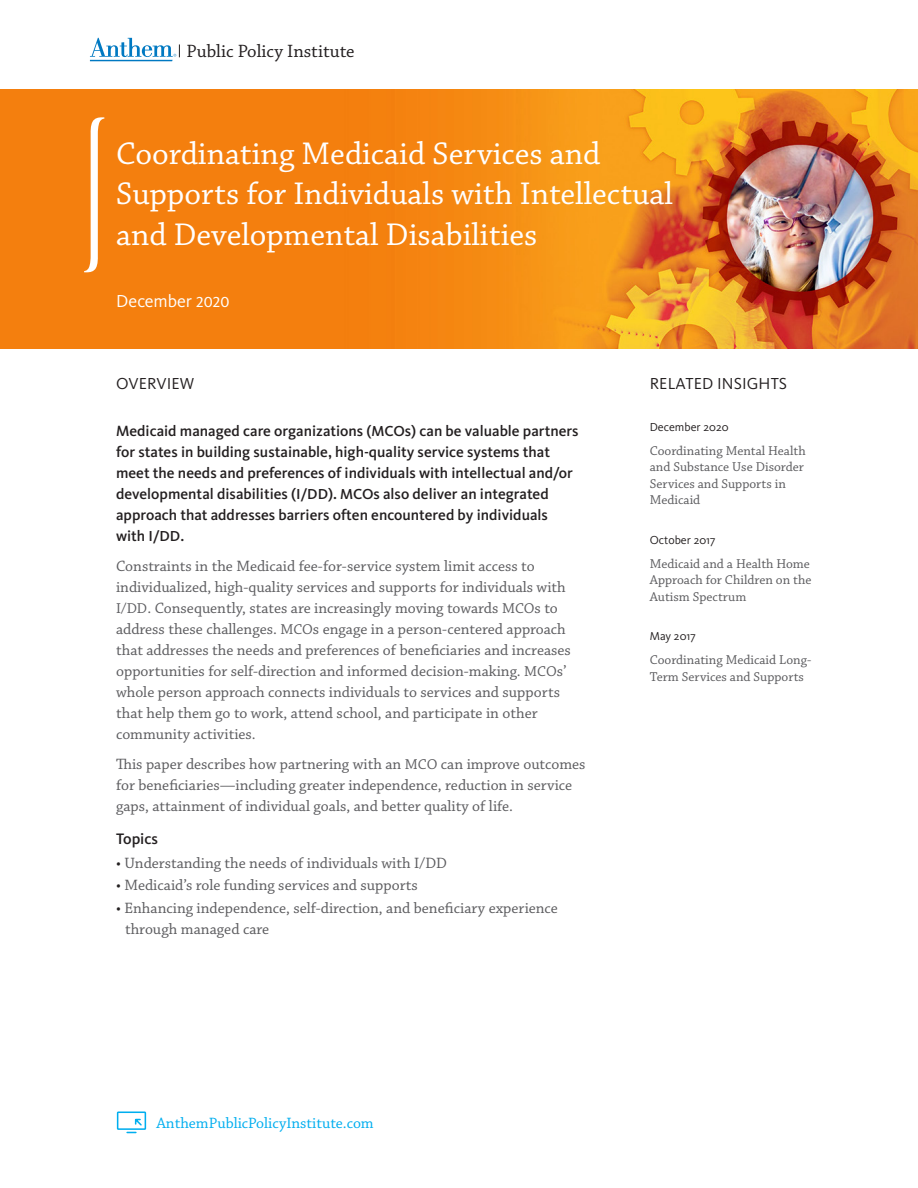
<style>
.page{position:relative;width:918px;height:1188px;background:#fff}
.page>*{position:absolute;margin:0;border:0;box-sizing:border-box;transform-origin:0 0}
.t1{font:33px/40.5px "Chaparral Pro";color:#fff}
.t2{font:18.75px "Chaparral Pro";color:#231f20}
.t3{font:18px "Kievit";letter-spacing:-.01em;color:#fff}
.t4{font:16.5px "Kievit";letter-spacing:.005em;color:#231f20}
.t5{font:15.75px/21px "Chaparral Pro";color:#5c5c5f}
.t6{font:15.75px "Chaparral Pro";color:#00aeef}
.t7{font:500 15.75px "Kievit";color:#231f20}
.t8{font:500 15.3px/21px "Kievit";color:#231f20}
.t9{font:13.5px/16.5px "Chaparral Pro";color:#5c5c5f}
.t10{font:12px "Kievit";color:#231f20}
.s1{font-family:"Kievit Book SC";font-size:15px}
.s2{font-size:15px}
.s3{color:#231f20}
</style>
<div class="page">
<svg style="left:116px;top:1111px;width:31px;height:23px"></svg>
<svg style="left:90px;top:38px;width:90px;height:23px"></svg>
<img style="left:0;top:89px;width:918px;height:259px">
<svg style="left:84px;top:117px;width:20px;height:155px"></svg>
<p class="t2" style="left:187px;top:41px;width:170px">Public Policy Institute</p>
<p class="t1" style="left:116px;top:135px;width:558px">Coordinating Medicaid Services and<br>Supports for Individuals with Intellectual and Developmental Disabilities</p>
<p class="t3" style="left:116px;top:291px;width:115px">December <span class="s1">2020</span></p>
<p class="t4" style="left:116px;top:374px;width:80px">OVERVIEW</p>
<p class="t8" style="left:116px;top:420px;width:464px">Medicaid managed care organizations (<span class="s2">MCO</span>s) can be valuable partners for states in building sustainable, high-quality service systems that meet the needs and preferences of individuals with intellectual and/or developmental disabilities (<span class="s2">I/DD</span>). <span class="s2">MCO</span>s also deliver an integrated approach that addresses barriers often encountered by individuals with <span class="s2">I/DD</span>.</p>
<p class="t5" style="left:116px;top:556px;width:456px">Constraints in the Medicaid fee-for-service system limit access to individualized, high-quality services and supports for individuals with <span class="s2">I/DD</span>. Consequently, states are increasingly moving towards <span class="s2">MCO</span>s to address these challenges. <span class="s2">MCO</span>s engage in a person-centered approach that addresses the needs and preferences of beneficiaries and increases opportunities for self-direction and informed decision-making. <span class="s2">MCO</span>s’ whole person approach connects individuals to services and supports that help them go to work, attend school, and participate in other community activities.</p>
<p class="t5" style="left:116px;top:754px;width:471px">This paper describes how partnering with an <span class="s2">MCO</span> can improve outcomes for beneficiaries—including greater independence, reduction in service gaps, attainment of individual goals, and better quality of life.</p>
<p class="t7" style="left:116px;top:829px;width:44px">Topics</p>
<p class="t5" style="left:116px;top:853px;width:332px"><span class="s3">•</span> Understanding the needs of individuals with I/DD</p>
<p class="t5" style="left:116px;top:875px;width:303px"><span class="s3">•</span> Medicaid’s role funding services and supports</p>
<p class="t5" style="left:125px;top:898px;width:434px;text-indent:-9px"><span class="s3">•</span> Enhancing independence, self-direction, and beneficiary experience through managed care</p>
<p class="t4" style="left:650px;top:374px;width:139px">RELATED INSIGHTS</p>
<p class="t10" style="left:650px;top:420px;width:80px">December 2020</p>
<p class="t9" style="left:650px;top:443px;width:157px">Coordinating Mental Health and Substance Use Disorder<br>Services and Supports in<br>Medicaid</p>
<p class="t10" style="left:650px;top:533px;width:67px">October 2017</p>
<p class="t9" style="left:650px;top:556px;width:163px;text-align:justify">Medicaid and a Health Home Approach for Children on the Autism Spectrum</p>
<p class="t10" style="left:650px;top:629px;width:47px">May 2017</p>
<p class="t9" style="left:650px;top:652px;width:163px">Coordinating Medicaid Long-<br>Term Services and Supports</p>
<p class="t6" style="left:156px;top:1114px;width:219px">AnthemPublicPolicyInstitute.com</p>
</div>
